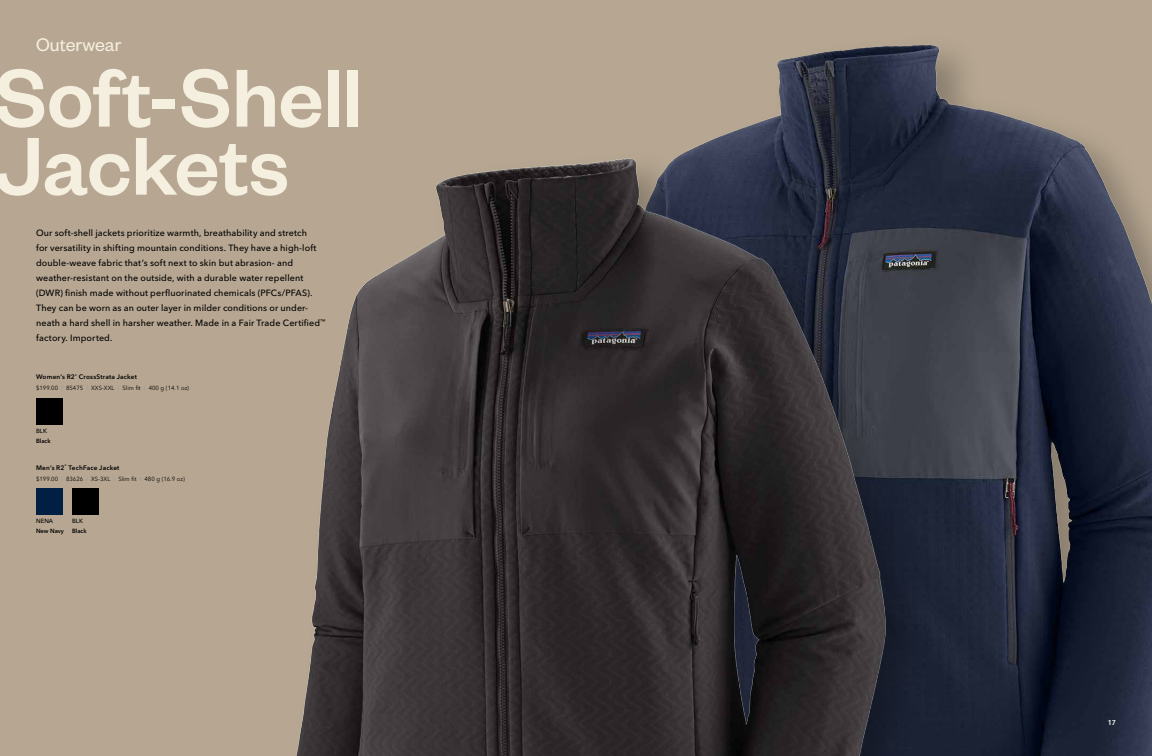
<style>
.page{position:relative;width:1152px;height:756px;background:#b7a792}
.page>*{position:absolute;margin:0;border:0;box-sizing:border-box;transform-origin:0 0}
.t1{font:500 90px/68px "Founders Grotesk";letter-spacing:-.005em;color:#f5efdf}
.t2{font:20px "Founders Grotesk";color:#f5efdf}
.t3{font:500 9px/15px "Avenir Next LT Pro";letter-spacing:.01em;color:#000}
.t4{font:7px "Avenir Next LT Pro";color:#fff}
.t5{font:600 6.5px "Avenir Next LT Pro";letter-spacing:.025em;color:#000}
.t6{font:6px "Avenir Next LT Pro";color:#000}
.t7{font:600 6px "Avenir Next LT Pro";letter-spacing:-.01em;color:#000}
.t8{font:500 6px "Avenir Next LT Pro";color:#000}
.s1{color:#939597}
</style>
<div class="page">
<img style="left:777px;top:45px;width:375px;height:711px">
<img style="left:296px;top:106px;width:626px;height:650px">
<div style="left:36px;top:398px;width:27px;height:27px;background:#000"></div>
<div style="left:36px;top:488px;width:27px;height:27px;background:#001f42"></div>
<div style="left:72px;top:488px;width:27px;height:27px;background:#000"></div>
<h2 class="t2" style="left:36px;top:32px;width:87px">Outerwear</h2>
<h1 class="t1" style="left:-5px;top:59px;width:369px">Soft-Shell<br>Jackets</h1>
<p class="t3" style="left:36px;top:225px;width:291px">Our soft-shell jackets prioritize warmth, breathability and stretch<br>for versatility in shifting mountain conditions. They have a high-loft double-weave fabric that’s soft next to skin but abrasion- and weather-resistant on the outside, with a durable water repellent (DWR) finish made without perfluorinated chemicals (PFCs/PFAS).<br>They can be worn as an outer layer in milder conditions or under&shy;neath a hard shell in harsher weather. Made in a Fair Trade Certified<sup>™ </sup>factory. Imported.</p>
<p class="t5" style="left:36px;top:373px;width:102px">Women’s R2<sup>®</sup> CrossStrata Jacket</p>
<p class="t6" style="left:36px;top:385px;width:154px">$199.00 <span class="s1">I</span> 85475 <span class="s1">I</span> XXS-XXL <span class="s1">I</span> Slim fit <span class="s1">I</span> 400 g (14.1 oz)</p>
<p class="t8" style="left:36px;top:427px;width:12px">BLK</p>
<p class="t7" style="left:36px;top:437px;width:16px">Black</p>
<p class="t5" style="left:36px;top:463px;width:85px">Men’s R2<sup>®</sup> TechFace Jacket</p>
<p class="t6" style="left:36px;top:475px;width:150px">$199.00 <span class="s1">I</span> 83626 <span class="s1">I</span> XS-3XL <span class="s1">I</span> Slim fit <span class="s1">I</span> 480 g (16.9 oz)</p>
<p class="t8" style="left:36px;top:518px;width:19px">NENA</p>
<p class="t7" style="left:36px;top:527px;width:29px">New Navy</p>
<p class="t8" style="left:72px;top:518px;width:12px">BLK</p>
<p class="t7" style="left:72px;top:527px;width:16px">Black</p>
<p class="t4" style="left:1108px;top:719px;width:10px">17</p>
</div>
